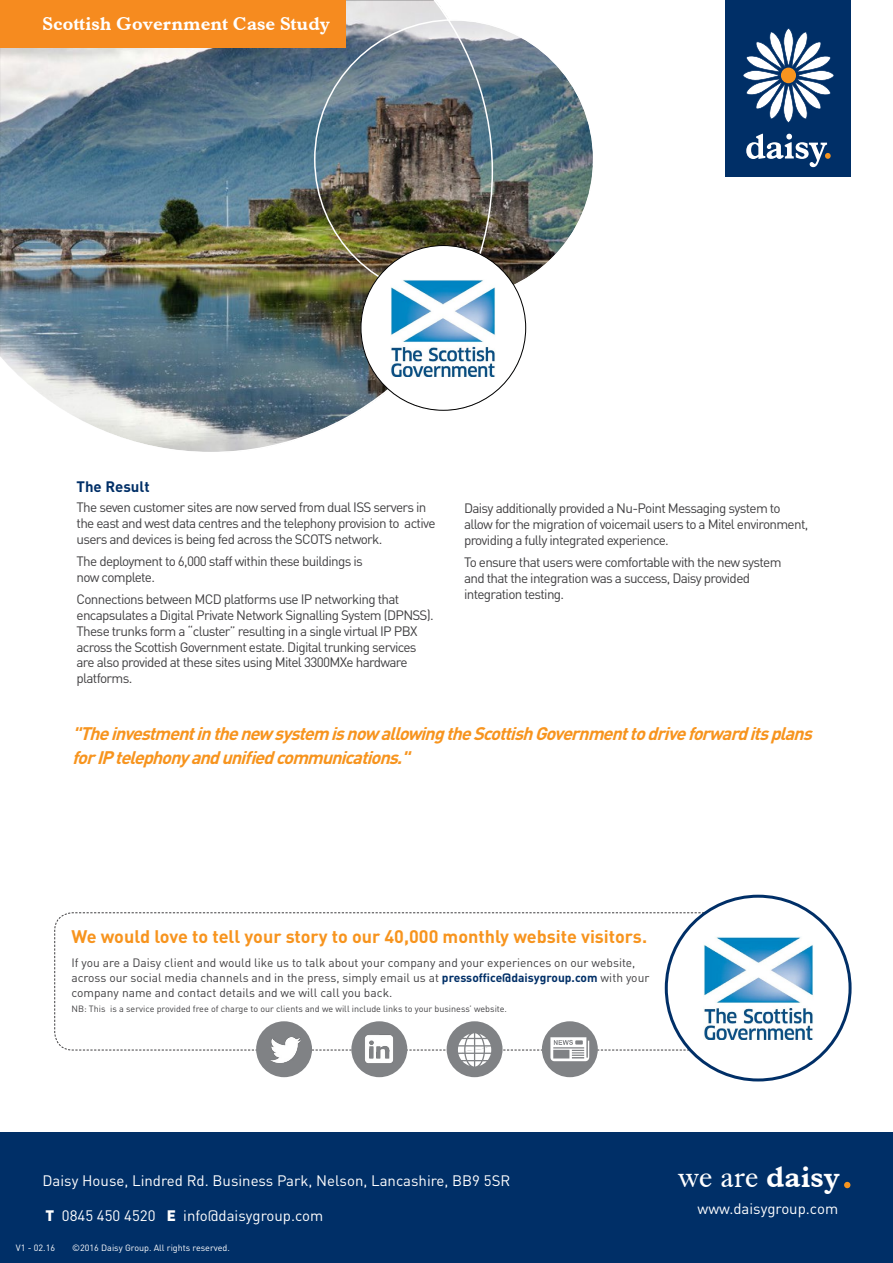
<style>
.page{position:relative;width:893px;height:1263px;background:#fff}
.page>*{position:absolute;margin:0;border:0;box-sizing:border-box;transform-origin:0 0}
.t1{font:30px "Dutch 766 BT Roman A";color:#fff}
.t2{font:18.9px "Dutch 766 BT Bold A";color:#fff}
.t3{font:italic 700 18px/24px "DIN";color:#f7941e}
.t4{font:700 18px "DIN";color:#f7941e}
.t5{font:15px "DIN";color:#fff}
.t6{font:700 15px "DIN";color:#002f67}
.t7{font:13.5px/15.8px "DIN";letter-spacing:-.05em;color:#414042}
.t8{font:12px/15px "DIN";color:#414042}
.t9{font:9px "DIN";color:#414042}
.t10{font:9px "DIN";color:#fff}
.s1{font-weight:700;color:#002f67}
.s2{font-weight:900}
.s3{font-family:"Dutch 766 BT Bold A"}
</style>
<div class="page">
<div style="left:0;top:1133px;width:893px;height:130px;background:#002f67"></div>
<div style="left:725px;top:0;width:125px;height:177px;background:#002f67"></div>
<svg style="left:743px;top:28px;width:91px;height:95px"></svg>
<svg style="left:746px;top:134px;width:85px;height:33px"></svg>
<div style="left:256px;top:1021px;width:56px;height:56px;background:#808285;border-radius:50%"></div>
<div style="left:351px;top:1021px;width:56px;height:56px;background:#808285;border-radius:50%"></div>
<div style="left:447px;top:1021px;width:56px;height:56px;background:#808285;border-radius:50%"></div>
<div style="left:542px;top:1021px;width:56px;height:56px;background:#808285;border-radius:50%"></div>
<svg style="left:54px;top:912px;width:654px;height:154px"></svg>
<svg style="left:844px;top:1182px;width:6px;height:6px"></svg>
<img style="left:0;top:0;width:593px;height:452px">
<div style="left:361px;top:246px;width:165px;height:164px;background:#fff;border-radius:50%"></div>
<div style="left:0;top:0;width:346px;height:47px;background:#f68b1f"></div>
<img style="left:391px;top:279px;width:104px;height:98px">
<div style="left:666px;top:896px;width:184px;height:184px;background:#fff;border-radius:50%"></div>
<img style="left:704px;top:937px;width:109px;height:102px">
<h2 class="t2" style="left:43px;top:12px;width:289px">Scottish Government Case Study</h2>
<p class="t6" style="left:77px;top:477px;width:75px">The Result</p>
<p class="t7" style="left:77px;top:499px;width:360px">The seven customer sites are now served from dual ISS servers in the east and west data centres and the telephony provision to active users and devices is being fed across the SCOTS network.</p>
<p class="t7" style="left:77px;top:553px;width:288px">The deployment to 6,000 staff within these buildings is now complete.</p>
<p class="t7" style="left:77px;top:591px;width:359px">Connections between MCD platforms use IP networking that encapsulates a Digital Private Network Signalling System (DPNSS).<br>These trunks form a “cluster” resulting in a single virtual IP PBX across the Scottish Government estate. Digital trunking services are also provided at these sites using Mitel 3300MXe hardware platforms.</p>
<p class="t7" style="left:464px;top:500px;width:346px">Daisy additionally provided a Nu-Point Messaging system to allow for the migration of voicemail users to a Mitel environment, providing a fully integrated experience.</p>
<p class="t7" style="left:464px;top:554px;width:319px">To ensure that users were comfortable with the new system and that the integration was a success, Daisy provided integration testing.</p>
<h3 class="t3" style="left:72px;top:721px;width:747px">"Theinvestmentinthenew system isnow allowingtheScottishGovernmenttodriveforwarditsplans forIPtelephony andunifiedcommunications."</h3>
<h3 class="t4" style="left:71px;top:924px;width:577px">We would love to tell your story to our 40,000 monthly website visitors.</h3>
<p class="t8" style="left:71px;top:955px;width:579px">If you are a Daisy client and would like us to talk about your company and your experiences on our website, across our social media channels and in the press, simply email us at <span class="s1">pressoffice@daisygroup.com</span> with your company name and contact details and we will call you back.</p>
<p class="t9" style="left:71px;top:1003px;width:437px">NB: This is a service provided free of charge to our clients and we will include links to your business’ website.</p>
<p class="t5" style="left:43px;top:1171px;width:469px">Daisy House, Lindred Rd. Business Park, Nelson, Lancashire, BB9 5SR</p>
<p class="t5" style="left:46px;top:1206px;width:279px"><span class="s2">T</span> 0845 450 4520 <span class="s2">E</span> info@daisygroup.com</p>
<p class="t10" style="left:16px;top:1242px;width:41px">V1 - 02.16</p>
<p class="t10" style="left:72px;top:1242px;width:159px">©2016 Daisy Group. All rights reserved.</p>
<h1 class="t1" style="left:679px;top:1158px;width:163px">we are <span class="s3">daisy</span></h1>
<p class="t5" style="left:698px;top:1200px;width:142px">www.daisygroup.com</p>
</div>
